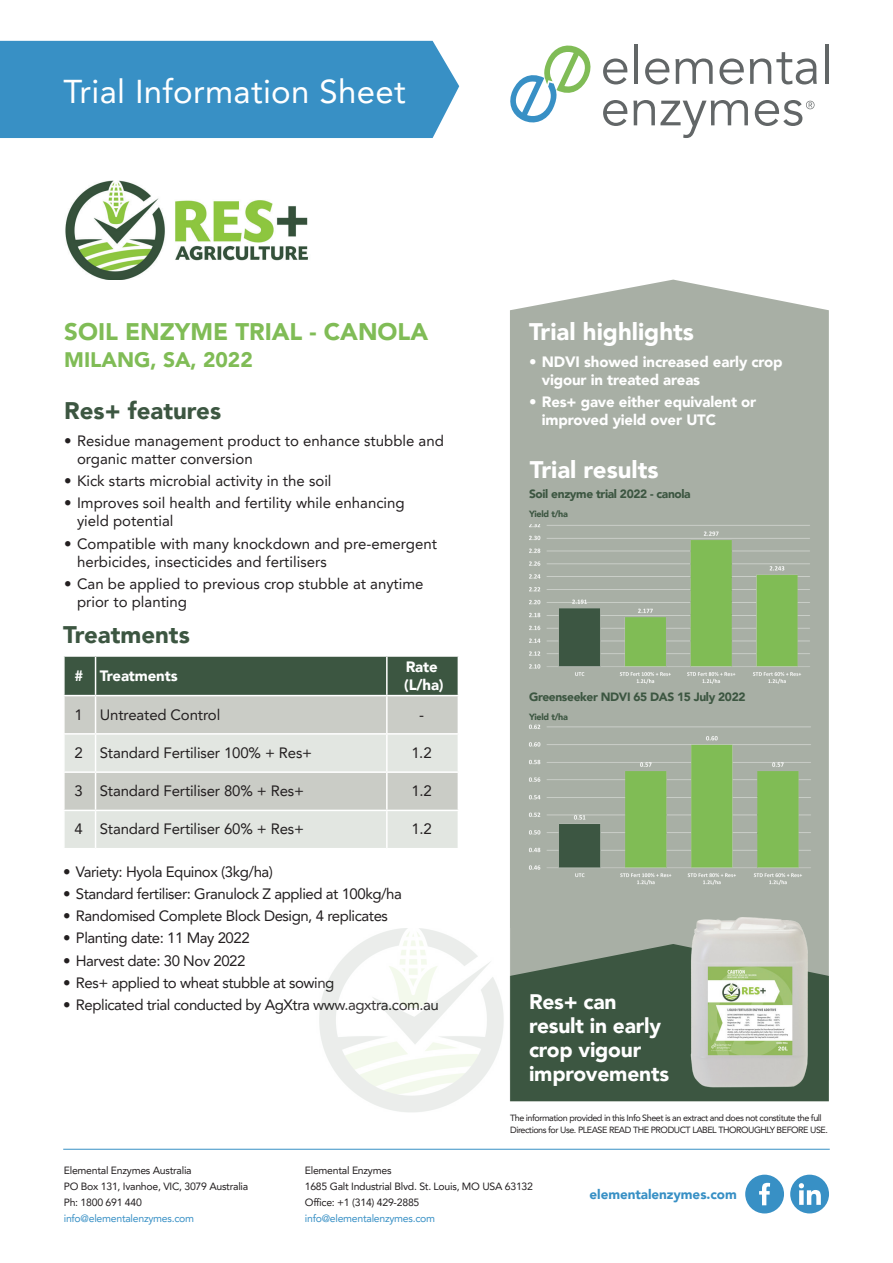
<style>
.page{position:relative;width:893px;height:1263px;background:#fff}
.page>*{position:absolute;margin:0;border:0;box-sizing:border-box;transform-origin:0 0}
.t1{font:33px "Avenir LT Pro";letter-spacing:.01em;color:#fff}
.t2{font:900 24px "Avenir LT Pro";color:#fff}
.t3{font:900 24px "Avenir LT Pro";color:#80bc56}
.t4{font:900 24px "Avenir LT Pro";color:#3c5641}
.t5{font:900 21px/24px "Avenir LT Pro";letter-spacing:-.01em;color:#fff}
.t6{font:900 21px "Avenir LT Pro";color:#80bc56}
.t7{font:15px/18px "Avenir LT Pro";letter-spacing:-.01em;color:#231f20}
.t8{font:15px "Avenir LT Pro";letter-spacing:-.03em;color:#231f20}
.t9{font:900 15px/18px "Avenir LT Pro";letter-spacing:-.01em;color:#fff}
.t10{font:900 13.5px "Avenir LT Pro";letter-spacing:-.005em;color:#3890c5}
.t11{font:900 12px "Avenir LT Pro";letter-spacing:-.03em;color:#3c5641}
.t12{font:10.5px/16.2px "Avenir LT Pro";letter-spacing:-.025em;color:#231f20}
.t13{font:10.5px "Avenir LT Pro";letter-spacing:-.025em;color:#3890c5}
.t14{font:9px/12px "Avenir LT Pro";letter-spacing:-.05em;color:#231f20}
.t15{font:900 9px "Avenir LT Pro";letter-spacing:-.03em;color:#3c5641}
</style>
<div class="page">
<div style="left:0;top:41px;width:459px;height:97px;background:#3890c5"></div>
<svg style="left:510px;top:45px;width:81px;height:78px"></svg>
<svg style="left:603px;top:58px;width:24px;height:26px"></svg>
<hr style="left:634px;top:44px;width:4px;height:40px;background:#626667">
<svg style="left:645px;top:58px;width:24px;height:26px"></svg>
<svg style="left:675px;top:58px;width:38px;height:26px"></svg>
<svg style="left:719px;top:58px;width:25px;height:26px"></svg>
<svg style="left:750px;top:52px;width:67px;height:32px"></svg>
<hr style="left:825px;top:44px;width:4px;height:40px;background:#626667">
<svg style="left:603px;top:100px;width:24px;height:26px"></svg>
<svg style="left:633px;top:100px;width:115px;height:38px"></svg>
<svg style="left:755px;top:100px;width:59px;height:26px"></svg>
<div style="left:745px;top:1175px;width:39px;height:38px;background:#3890c5;border-radius:50%"></div>
<svg style="left:759px;top:1183px;width:11px;height:22px"></svg>
<div style="left:790px;top:1175px;width:39px;height:38px;background:#3890c5;border-radius:50%"></div>
<svg style="left:799px;top:1183px;width:22px;height:22px"></svg>
<hr style="left:63px;top:1149px;width:767px;height:1px;background:#3890c5">
<div style="left:510px;top:280px;width:319px;height:664px;background:#a8afa5"></div>
<img style="left:65px;top:181px;width:243px;height:99px">
<svg style="left:65px;top:657px;width:393px;height:76px;background:#829183"></svg>
<svg style="left:65px;top:735px;width:393px;height:113px;background:#daddd8"></svg>
<hr style="left:95px;top:657px;width:1px;height:38px;background:#fff">
<hr style="left:386px;top:657px;width:2px;height:38px;background:#fff">
<hr style="left:63px;top:695px;width:33px;height:1px;background:#fff">
<hr style="left:96px;top:695px;width:291px;height:1px;background:#fff">
<hr style="left:95px;top:696px;width:1px;height:37px;background:#fff">
<hr style="left:387px;top:695px;width:72px;height:1px;background:#fff">
<hr style="left:386px;top:696px;width:2px;height:37px;background:#fff">
<hr style="left:95px;top:735px;width:1px;height:36px;background:#fff">
<hr style="left:386px;top:735px;width:2px;height:36px;background:#fff">
<hr style="left:63px;top:771px;width:33px;height:2px;background:#fff">
<hr style="left:96px;top:771px;width:291px;height:2px;background:#fff">
<hr style="left:95px;top:773px;width:1px;height:37px;background:#fff">
<hr style="left:387px;top:771px;width:72px;height:2px;background:#fff">
<hr style="left:386px;top:773px;width:2px;height:37px;background:#fff">
<hr style="left:63px;top:810px;width:33px;height:1px;background:#fff">
<hr style="left:96px;top:810px;width:291px;height:1px;background:#fff">
<hr style="left:95px;top:811px;width:1px;height:37px;background:#fff">
<hr style="left:387px;top:810px;width:72px;height:1px;background:#fff">
<hr style="left:386px;top:811px;width:2px;height:37px;background:#fff">
<svg style="left:510px;top:944px;width:319px;height:157px;background:#475f4b"></svg>
<img style="left:684px;top:917px;width:145px;height:182px">
<img style="left:526px;top:524px;width:289px;height:161px">
<img style="left:526px;top:724px;width:290px;height:165px">
<h1 class="t1" style="left:63px;top:71px;width:344px">Trial Information Sheet</h1>
<h2 class="t3" style="left:64px;top:317px;width:365px">SOIL ENZYME TRIAL - CANOLA</h2>
<h3 class="t6" style="left:64px;top:347px;width:190px">MILANG, SA, 2022</h3>
<h2 class="t4" style="left:64px;top:396px;width:158px">Res+ features</h2>
<p class="t7" style="left:77px;top:431px;width:368px;text-indent:-13px">• Residue management product to enhance stubble and organic matter conversion</p>
<p class="t7" style="left:64px;top:472px;width:269px">• Kick starts microbial activity in the soil</p>
<p class="t7" style="left:77px;top:494px;width:329px;text-indent:-13px">• Improves soil health and fertility while enhancing yield potential</p>
<p class="t7" style="left:77px;top:534px;width:361px;text-indent:-13px">• Compatible with many knockdown and pre-emergent herbicides, insecticides and fertilisers</p>
<p class="t7" style="left:77px;top:574px;width:348px;text-indent:-13px">• Can be applied to previous crop stubble at anytime prior to planting</p>
<h2 class="t4" style="left:63px;top:620px;width:128px">Treatments</h2>
<p class="t9" style="left:74px;top:666px;width:105px"># Treatments</p>
<p class="t9" style="left:404px;top:657px;width:41px">Rate (L/ha)</p>
<p class="t7" style="left:75px;top:705px;width:147px">1 Untreated Control</p>
<p class="t7" style="left:419px;top:705px;width:6px">-</p>
<p class="t7" style="left:75px;top:743px;width:239px">2 Standard Fertiliser 100% + Res+</p>
<p class="t7" style="left:412px;top:743px;width:22px">1.2</p>
<p class="t7" style="left:75px;top:782px;width:231px">3 Standard Fertiliser 80% + Res+</p>
<p class="t7" style="left:411px;top:782px;width:22px">1.2</p>
<p class="t7" style="left:75px;top:820px;width:231px">4 Standard Fertiliser 60% + Res+</p>
<p class="t7" style="left:411px;top:820px;width:22px">1.2</p>
<p class="t8" style="left:63px;top:862px;width:211px">• Variety: Hyola Equinox (3kg/ha)</p>
<p class="t8" style="left:63px;top:884px;width:340px">• Standard fertiliser: Granulock Z applied at 100kg/ha</p>
<p class="t8" style="left:63px;top:907px;width:326px">• Randomised Complete Block Design, 4 replicates</p>
<p class="t8" style="left:63px;top:929px;width:188px">• Planting date: 11 May 2022</p>
<p class="t8" style="left:63px;top:951px;width:184px">• Harvest date: 30 Nov 2022</p>
<p class="t8" style="left:63px;top:973px;width:273px">• Res+ applied to wheat stubble at sowing</p>
<p class="t8" style="left:63px;top:996px;width:377px">• Replicated trial conducted by AgXtra www.agxtra.com.au</p>
<h2 class="t2" style="left:529px;top:317px;width:166px">Trial highlights</h2>
<p class="t9" style="left:542px;top:353px;width:242px;text-indent:-13px">• NDVI showed increased early crop vigour in treated areas</p>
<p class="t9" style="left:542px;top:393px;width:216px;text-indent:-13px">• Res+ gave either equivalent or improved yield over UTC</p>
<h2 class="t2" style="left:530px;top:455px;width:130px">Trial results</h2>
<p class="t11" style="left:529px;top:487px;width:163px">Soil enzyme trial 2022 - canola</p>
<p class="t15" style="left:529px;top:509px;width:40px">Yield t/ha</p>
<p class="t11" style="left:529px;top:690px;width:218px">Greenseeker NDVI 65 DAS 15 July 2022</p>
<p class="t15" style="left:529px;top:712px;width:40px">Yield t/ha</p>
<h3 class="t5" style="left:529px;top:989px;width:142px">Res+ can result in early crop vigour improvements</h3>
<p class="t14" style="left:510px;top:1111px;width:319px">The information provided in this Info Sheet is an extract and does not constitute the full<br>Directions for Use. PLEASE READ THE PRODUCT LABEL THOROUGHLY BEFORE USE.</p>
<p class="t12" style="left:64px;top:1162px;width:186px">Elemental Enzymes Australia<br>PO Box 131, Ivanhoe, VIC, 3079 Australia<br>Ph: 1800 691 440</p>
<p class="t13" style="left:64px;top:1212px;width:132px">info@elementalenzymes.com</p>
<p class="t12" style="left:305px;top:1162px;width:230px">Elemental Enzymes<br>1685 Galt Industrial Blvd. St. Louis, MO USA 63132<br>Office: +1 (314) 429-2885</p>
<p class="t13" style="left:305px;top:1212px;width:132px">info@elementalenzymes.com</p>
<p class="t10" style="left:590px;top:1186px;width:149px">elementalenzymes.com</p>
</div>
